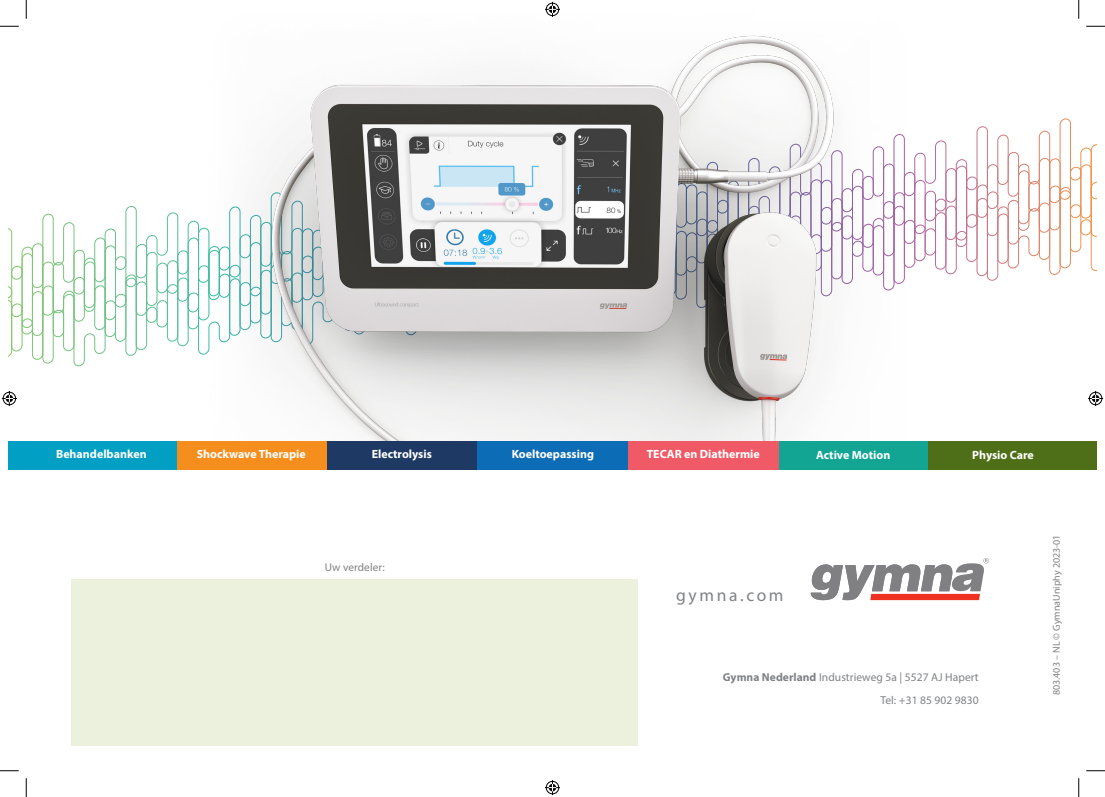
<style>
.page{position:relative;width:1105px;height:797px;background:#fff}
.page>*{position:absolute;margin:0;border:0;box-sizing:border-box;transform-origin:0 0}
.t1{font:17.5px "Myriad Pro";letter-spacing:.15em;color:#808285}
.heading_01{font:700 12px "Myriad Pro";color:#fff}
.t2{font:11.5px "Myriad Pro";letter-spacing:.005em;color:#808285}
.t3{font:11.25px "Myriad Pro";letter-spacing:.01em;color:#808285}
.titre_image{font:10px "Myriad Pro";color:#808285}
.s1{font-weight:700}
</style>
<div class="page">
<svg style="left:961px;top:152px;width:135px;height:30px"></svg>
<svg style="left:9px;top:190px;width:1087px;height:177px"></svg>
<svg style="left:811px;top:558px;width:178px;height:42px"></svg>
<div style="left:71px;top:579px;width:567px;height:167px;background:#ebf1dd"></div>
<div style="left:778px;top:441px;width:168px;height:28px;background:#12a594"></div>
<div style="left:928px;top:441px;width:168px;height:28px;background:#4e6e17"></div>
<div style="left:468px;top:441px;width:169px;height:28px;background:#0d6cb6"></div>
<div style="left:327px;top:441px;width:150px;height:28px;background:#1e3963"></div>
<div style="left:628px;top:441px;width:150px;height:28px;background:#f05a67"></div>
<div style="left:176px;top:441px;width:151px;height:28px;background:#f68e1e"></div>
<div style="left:9px;top:441px;width:168px;height:28px;background:#009fc3"></div>
<img style="left:176px;top:35px;width:785px;height:406px">
<svg style="left:0;top:25px;width:19px;height:2px"></svg>
<svg style="left:1086px;top:25px;width:19px;height:2px"></svg>
<svg style="left:0;top:770px;width:19px;height:1px"></svg>
<svg style="left:1086px;top:770px;width:19px;height:1px"></svg>
<svg style="left:25px;top:0;width:2px;height:19px"></svg>
<svg style="left:25px;top:778px;width:2px;height:19px"></svg>
<svg style="left:1078px;top:0;width:1px;height:19px"></svg>
<svg style="left:1078px;top:778px;width:1px;height:19px"></svg>
<svg style="left:545px;top:2px;width:15px;height:15px"></svg>
<svg style="left:545px;top:780px;width:15px;height:15px"></svg>
<svg style="left:2px;top:391px;width:15px;height:15px"></svg>
<svg style="left:1088px;top:391px;width:15px;height:15px"></svg>
<p class="heading_01" style="left:56px;top:446px;width:92px">Behandelbanken</p>
<p class="heading_01" style="left:197px;top:446px;width:110px">Shockwave Therapie</p>
<p class="heading_01" style="left:372px;top:446px;width:62px">Electrolysis</p>
<p class="heading_01" style="left:512px;top:446px;width:84px">Koeltoepassing</p>
<p class="heading_01" style="left:647px;top:446px;width:115px">TECAR en Diathermie</p>
<p class="heading_01" style="left:816px;top:447px;width:76px">Active Motion</p>
<p class="heading_01" style="left:972px;top:447px;width:63px">Physio Care</p>
<p class="t3" style="left:325px;top:560px;width:62px">Uw verdeler:</p>
<p class="t1" style="left:676px;top:584px;width:109px">gymna.com</p>
<p class="t2" style="left:723px;top:670px;width:257px"><span class="s1">Gymna Nederland</span> Industrieweg 5a | 5527 AJ Hapert</p>
<p class="t2" style="left:880px;top:693px;width:100px">Tel: +31 85 902 9830</p>
<p class="titre_image" style="left:1050px;top:695px;width:162px;rotate:-90deg">803.403 – NL © GymnaUniphy 2023-01</p>
</div>
